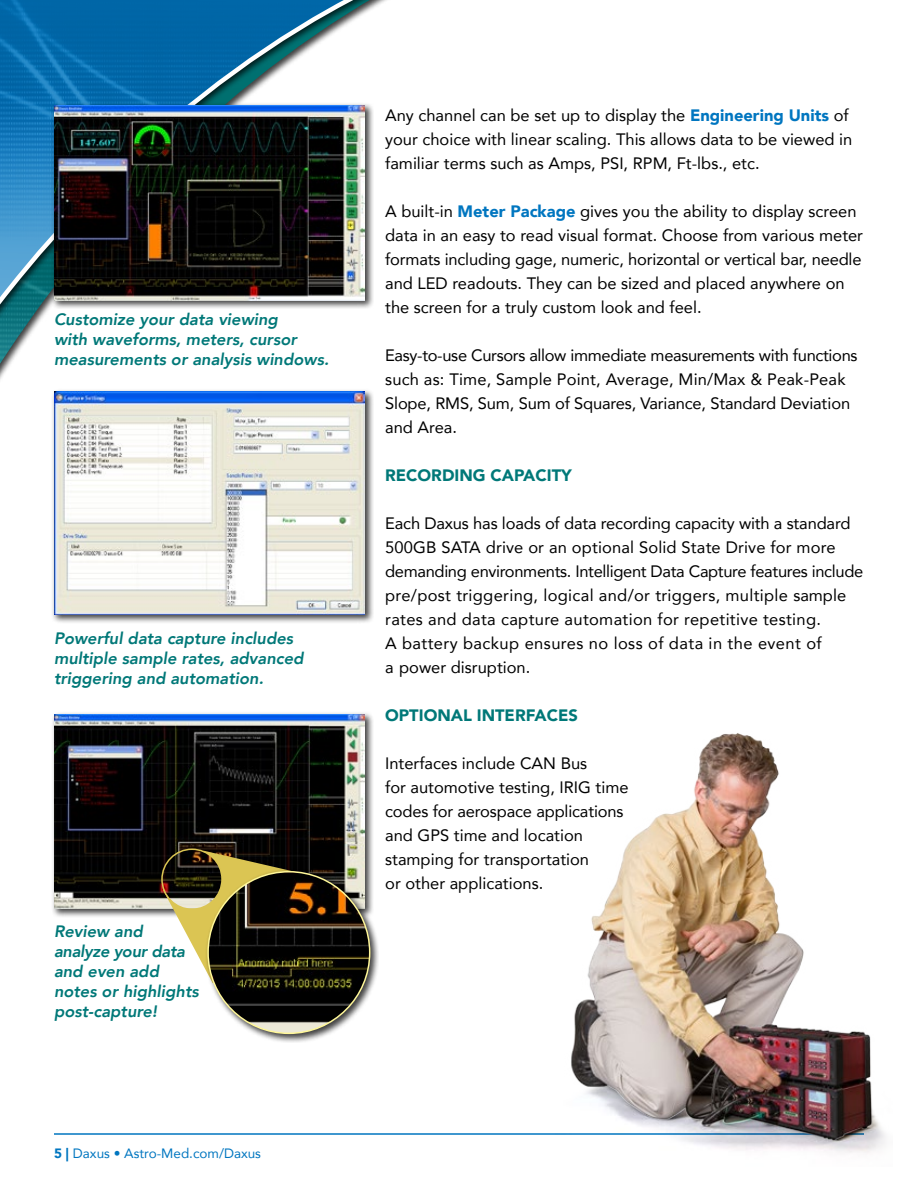
<style>
.page{position:relative;width:918px;height:1188px;background:#fff}
.page>*{position:absolute;margin:0;border:0;box-sizing:border-box;transform-origin:0 0}
.t1{font:16.5px/24px "Avenir";color:#000}
.t2{font:italic 800 16.5px/19.8px "Avenir";color:#007878}
.t3{font:900 16.5px "Avenir";color:#007878}
.t4{font:13.5px "Avenir";color:#0076c0}
.s1{font-weight:900}
.s2{font-weight:900;color:#0076c0}
</style>
<div class="page">
<svg style="left:0;top:0;width:387px;height:380px"></svg>
<hr style="left:54px;top:1133px;width:810px;height:2px;background:#0076c0">
<div style="left:51px;top:103px;width:323px;height:206px;background:#000;opacity:.75"></div>
<img style="left:54px;top:106px;width:311px;height:194px">
<div style="left:51px;top:389px;width:323px;height:235px;background:#000;opacity:.75"></div>
<img style="left:54px;top:392px;width:311px;height:223px">
<div style="left:52px;top:712px;width:322px;height:206px;background:#000;opacity:.75"></div>
<img style="left:54px;top:714px;width:311px;height:195px">
<img style="left:555px;top:733px;width:331px;height:420px">
<svg style="left:163px;top:851px;width:146px;height:116px"></svg>
<img style="left:162px;top:849px;width:60px;height:60px">
<div style="left:161px;top:849px;width:62px;height:61px;border:2px solid #dbc553;border-radius:50%"></div>
<div style="left:204px;top:869px;width:175px;height:174px;background:#000;opacity:.75"></div>
<img style="left:208px;top:872px;width:162px;height:161px;border-radius:81px">
<p class="t2" style="left:54px;top:310px;width:276px">Customize your data viewing<br>with waveforms, meters, cursor measurements or analysis windows.</p>
<p class="t2" style="left:54px;top:629px;width:251px">Powerful data capture includes multiple sample rates, advanced triggering and automation.</p>
<p class="t2" style="left:54px;top:922px;width:146px">Review and analyze your data and even add notes or highlights post-capture!</p>
<p class="t4" style="left:54px;top:1142px;width:209px"><span class="s1">5 |</span> Daxus • Astro-Med.com/Daxus</p>
<p class="t1" style="left:385px;top:103px;width:469px">Any channel can be set up to display the <span class="s2">Engineering Units</span> of your choice with linear scaling. This allows data to be viewed in familiar terms such as Amps, PSI, RPM, Ft-lbs., etc.</p>
<p class="t1" style="left:385px;top:199px;width:479px">A built-in <span class="s2">Meter Package</span> gives you the ability to display screen data in an easy to read visual format. Choose from various meter formats including gage, numeric, horizontal or vertical bar, needle and LED readouts. They can be sized and placed anywhere on the screen for a truly custom look and feel.</p>
<p class="t1" style="left:385px;top:343px;width:474px">Easy-to-use Cursors allow immediate measurements with functions such as: Time, Sample Point, Average, Min/Max &amp; Peak-Peak Slope, RMS, Sum, Sum of Squares, Variance, Standard Deviation and Area.</p>
<p class="t3" style="left:385px;top:461px;width:188px">RECORDING CAPACITY</p>
<p class="t1" style="left:385px;top:511px;width:480px">Each Daxus has loads of data recording capacity with a standard 500GB SATA drive or an optional Solid State Drive for more demanding environments. Intelligent Data Capture features include pre/post triggering, logical and/or triggers, multiple sample rates and data capture automation for repetitive testing.<br>A battery backup ensures no loss of data in the event of<br>a power disruption.</p>
<p class="t3" style="left:385px;top:701px;width:194px">OPTIONAL INTERFACES</p>
<p class="t1" style="left:385px;top:751px;width:245px">Interfaces include CAN Bus<br>for automotive testing, IRIG time codes for aerospace applications and GPS time and location stamping for transportation<br>or other applications.</p>
</div>
